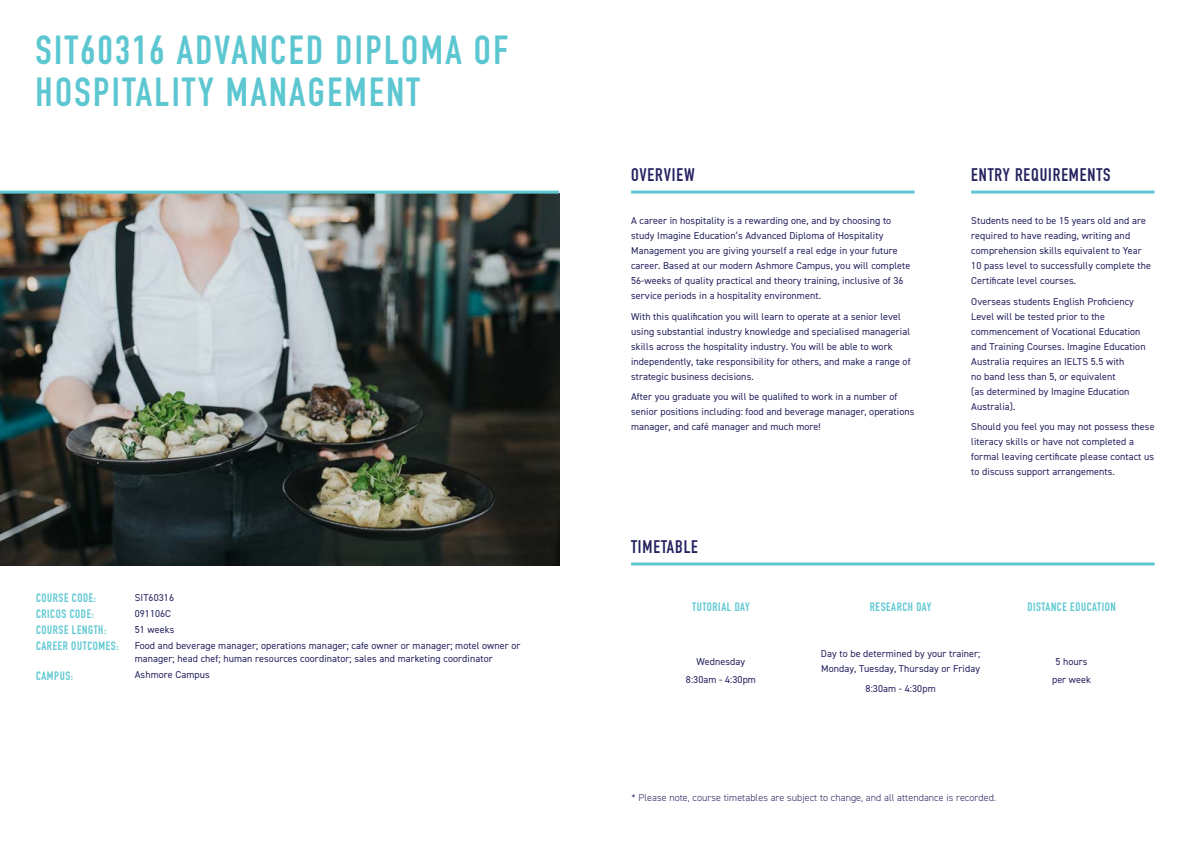
<style>
.page{position:relative;width:1191px;height:842px;background:#fff}
.page>*{position:absolute;margin:0;border:0;box-sizing:border-box;transform-origin:0 0}
.t1{font:700 40px/42px "DIN Condensed";letter-spacing:.06em;color:#5dc7d1}
.t2{font:700 18px "DIN Condensed";letter-spacing:.05em;color:#262460}
.t3{font:700 12px/15.8px "DIN Condensed";letter-spacing:.05em;color:#5dc7d1}
.t4{font:10px/15px "DIN2014";letter-spacing:.01em;color:#262460}
.t5{font:300 10px "DIN2014";letter-spacing:.01em;color:#262460}
</style>
<div class="page">
<img style="left:0;top:194px;width:559px;height:371px">
<hr style="left:0;top:191px;width:559px;height:3px;background:#5dc7d1">
<hr style="left:631px;top:562px;width:523px;height:3px;background:#5dc7d1">
<hr style="left:631px;top:191px;width:283px;height:3px;background:#5dc7d1">
<hr style="left:971px;top:191px;width:183px;height:3px;background:#5dc7d1">
<h1 class="t1" style="left:36px;top:29px;width:474px">SIT60316 ADVANCED DIPLOMA OF<br>HOSPITALITY MANAGEMENT</h1>
<p class="t3" style="left:36px;top:590px;width:84px">COURSE CODE:<br>CRICOS CODE:<br>COURSE LENGTH:<br>CAREER OUTCOMES:</p>
<p class="t3" style="left:36px;top:668px;width:39px">CAMPUS:</p>
<p class="t4" style="left:135px;top:590px;width:387px;line-height:15.8px">SIT60316<br>091106C<br>51 weeks<br>Food and beverage manager; operations manager; cafe owner or manager; motel owner or</p>
<p class="t4" style="left:135px;top:650px;width:359px;line-height:15.8px">manager; head chef; human resources coordinator; sales and marketing coordinator<br>Ashmore Campus</p>
<h2 class="t2" style="left:631px;top:163px;width:65px">OVERVIEW</h2>
<h2 class="t2" style="left:971px;top:163px;width:141px">ENTRY REQUIREMENTS</h2>
<p class="t4" style="left:631px;top:213px;width:281px">A career in hospitality is a rewarding one, and by choosing to study Imagine Education’s Advanced Diploma of Hospitality Management you are giving yourself a real edge in your future career. Based at our modern Ashmore Campus, you will complete 56-weeks of quality practical and theory training, inclusive of 36 service periods in a hospitality environment.</p>
<p class="t4" style="left:631px;top:309px;width:281px">With this qualification you will learn to operate at a senior level using substantial industry knowledge and specialised managerial skills across the hospitality industry. You will be able to work independently, take responsibility for others, and make a range of strategic business decisions.</p>
<p class="t4" style="left:631px;top:389px;width:285px">After you graduate you will be qualified to work in a number of senior positions including: food and beverage manager, operations manager, and café manager and much more!</p>
<h2 class="t2" style="left:631px;top:535px;width:68px">TIMETABLE</h2>
<p class="t4" style="left:971px;top:213px;width:181px">Students need to be 15 years old and are required to have reading, writing and comprehension skills equivalent to Year 10 pass level to successfully complete the Certificate level courses.</p>
<p class="t4" style="left:971px;top:294px;width:176px">Overseas students English Proficiency Level will be tested prior to the commencement of Vocational Education and Training Courses. Imagine Education Australia requires an IELTS 5.5 with<br>no band less than 5, or equivalent<br>(as determined by Imagine Education Australia).</p>
<p class="t4" style="left:971px;top:419px;width:185px">Should you feel you may not possess these literacy skills or have not completed a formal leaving certificate please contact us to discuss support arrangements.</p>
<p class="t3" style="left:692px;top:598px;width:59px">TUTORIAL DAY</p>
<p class="t3" style="left:870px;top:598px;width:63px">RESEARCH DAY</p>
<p class="t3" style="left:1027px;top:598px;width:90px">DISTANCE EDUCATION</p>
<p class="t4" style="left:686px;top:653px;width:72px;line-height:17.8px;text-align:center">Wednesday<br>8:30am - 4:30pm</p>
<p class="t4" style="left:821px;top:645px;width:161px">Day to be determined by your trainer;<br>Monday, Tuesday, Thursday or Friday</p>
<p class="t4" style="left:865px;top:681px;width:72px">8:30am - 4:30pm</p>
<p class="t5" style="left:631px;top:792px;width:366px">* Please note, course timetables are subject to change, and all attendance is recorded.</p>
<p class="t4" style="left:1052px;top:653px;width:41px;line-height:17.8px;text-align:center">5 hours per week</p>
</div>
